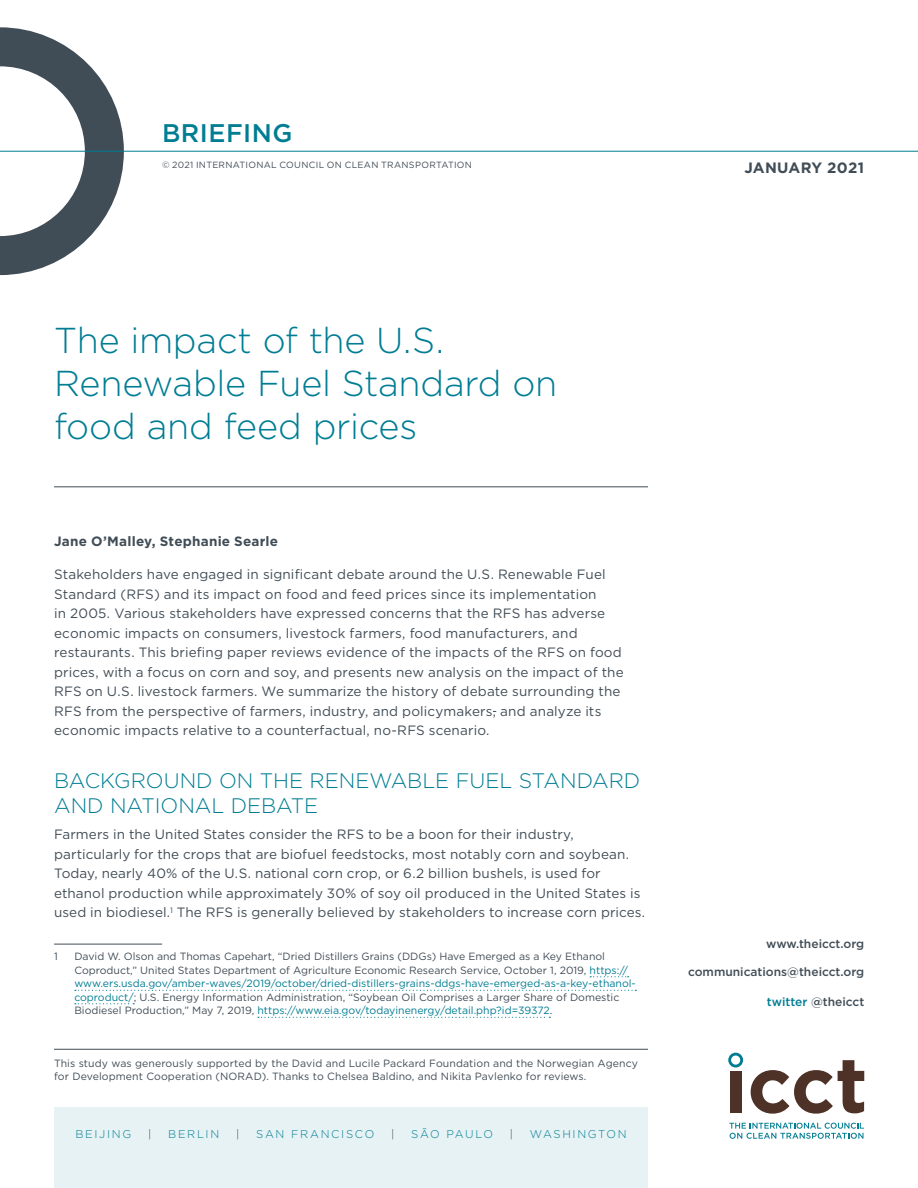
<style>
.page{position:relative;width:918px;height:1188px;background:#fff}
.page>*{position:absolute;margin:0;border:0;box-sizing:border-box;transform-origin:0 0}
.t1{font:300 36px/43.2px "Gotham";letter-spacing:-.005em;color:#007d93}
.t2{font:500 25.5px "Gotham";letter-spacing:.02em;color:#007d93}
.t3{font:300 21px/25.2px "Gotham";color:#007d93}
.t4{font:700 15px "Gotham";letter-spacing:.02em;color:#414d56}
.t5{font:13.5px/19.5px "Gotham";letter-spacing:.01em;color:#414d56}
.t6{font:700 13.5px "Gotham";letter-spacing:.015em;color:#414d56}
.t7{font:500 12px "Gotham";color:#414d56}
.t8{font:300 11.25px "Gotham";letter-spacing:.15em;color:#007d93}
.t9{font:300 11.25px "Gotham";letter-spacing:.115em;color:#007d93}
.t10{font:300 11.25px "Gotham";color:#414d56}
.t11{font:10.5px/13.5px "Gotham";color:#414d56}
.t12{font:9px "Gotham";letter-spacing:.03em;color:#414d56}
.s1{color:#007d93}
</style>
<div class="page">
<svg style="left:0;top:27px;width:124px;height:248px"></svg>
<hr style="left:54px;top:486px;width:594px;height:1px;background:#414d56">
<hr style="left:54px;top:944px;width:108px;height:1px;background:#414d56">
<svg style="left:590px;top:976px;width:39px;height:1px"></svg>
<svg style="left:75px;top:990px;width:561px;height:1px"></svg>
<svg style="left:75px;top:1003px;width:59px;height:1px"></svg>
<svg style="left:258px;top:1017px;width:292px;height:1px"></svg>
<hr style="left:0;top:151px;width:918px;height:1px;background:#007d93">
<div style="left:54px;top:1107px;width:594px;height:81px;background:#e6f2f4"></div>
<svg style="left:729px;top:1123px;width:135px;height:16px"></svg>
<div style="left:730px;top:1071px;width:12px;height:42px;background:#4e3228"></div>
<svg style="left:751px;top:1060px;width:113px;height:54px"></svg>
<svg style="left:728px;top:1053px;width:15px;height:14px"></svg>
<hr style="left:54px;top:1049px;width:594px;height:1px;background:#414d56">
<h2 class="t2" style="left:162px;top:116px;width:132px">BRIEFING</h2>
<p class="t12" style="left:162px;top:159px;width:312px">© 2021 INTERNATIONAL COUNCIL ON CLEAN TRANSPORTATION</p>
<p class="t4" style="left:745px;top:158px;width:121px">JANUARY 2021</p>
<h1 class="t1" style="left:54px;top:318px;width:505px">The impact of the U.S.<br>Renewable Fuel Standard on food and feed prices</h1>
<p class="t6" style="left:54px;top:533px;width:226px">Jane O’Malley, Stephanie Searle</p>
<p class="t5" style="left:54px;top:565px;width:571px">Stakeholders have engaged in significant debate around the U.S. Renewable Fuel Standard (RFS) and its impact on food and feed prices since its implementation<br>in 2005. Various stakeholders have expressed concerns that the RFS has adverse economic impacts on consumers, livestock farmers, food manufacturers, and restaurants. This briefing paper reviews evidence of the impacts of the RFS on food prices, with a focus on corn and soy, and presents new analysis on the impact of the RFS on U.S. livestock farmers. We summarize the history of debate surrounding the RFS from the perspective of farmers, industry, and policymakers, and analyze its economic impacts relative to a counterfactual, no-RFS scenario.</p>
<h3 class="t3" style="left:54px;top:767px;width:588px">BACKGROUND ON THE RENEWABLE FUEL STANDARD<br>AND NATIONAL DEBATE</h3>
<p class="t5" style="left:54px;top:824px;width:593px">Farmers in the United States consider the RFS to be a boon for their industry, particularly for the crops that are biofuel feedstocks, most notably corn and soybean.<br>Today, nearly 40% of the U.S. national corn crop, or 6.2 billion bushels, is used for ethanol production while approximately 30% of soy oil produced in the United States is used in biodiesel.<sup>1</sup> The RFS is generally believed by stakeholders to increase corn prices.</p>
<p class="t11" style="left:54px;top:950px;width:5px">1</p>
<p class="t11" style="left:74px;top:950px;width:563px">David W. Olson and Thomas Capehart, “Dried Distillers Grains (DDGs) Have Emerged as a Key Ethanol Coproduct,” United States Department of Agriculture Economic Research Service, October 1, 2019, <span class="s1">https:// www.ers.usda.gov/amber-waves/2019/october/dried-distillers-grains-ddgs-have-emerged-as-a-key-ethanol&shy;coproduct/</span>; U.S. Energy Information Administration, “Soybean Oil Comprises a Larger Share of Domestic Biodiesel Production,” May 7, 2019, <span class="s1">https://www.eia.gov/todayinenergy/detail.php?id=39372</span>.</p>
<p class="t11" style="left:54px;top:1056px;width:585px">This study was generously supported by the David and Lucile Packard Foundation and the Norwegian Agency for Development Cooperation (NORAD). Thanks to Chelsea Baldino, and Nikita Pavlenko for reviews.</p>
<p class="t8" style="left:75px;top:1127px;width:57px">BEIJING</p>
<p class="t10" style="left:148px;top:1127px;width:5px">|</p>
<p class="t8" style="left:168px;top:1127px;width:53px">BERLIN</p>
<p class="t10" style="left:236px;top:1127px;width:5px">|</p>
<p class="t8" style="left:256px;top:1127px;width:120px">SAN FRANCISCO</p>
<p class="t10" style="left:391px;top:1127px;width:5px">|</p>
<p class="t9" style="left:411px;top:1127px;width:83px">SÃO PAULO</p>
<p class="t10" style="left:510px;top:1127px;width:5px">|</p>
<p class="t8" style="left:530px;top:1127px;width:98px">WASHINGTON</p>
<p class="t7" style="left:766px;top:936px;width:100px">www.theicct.org</p>
<p class="t7" style="left:688px;top:964px;width:178px">communications@theicct.org</p>
<p class="t7" style="left:767px;top:994px;width:99px"><span class="s1">twitter</span> @theicct</p>
</div>
